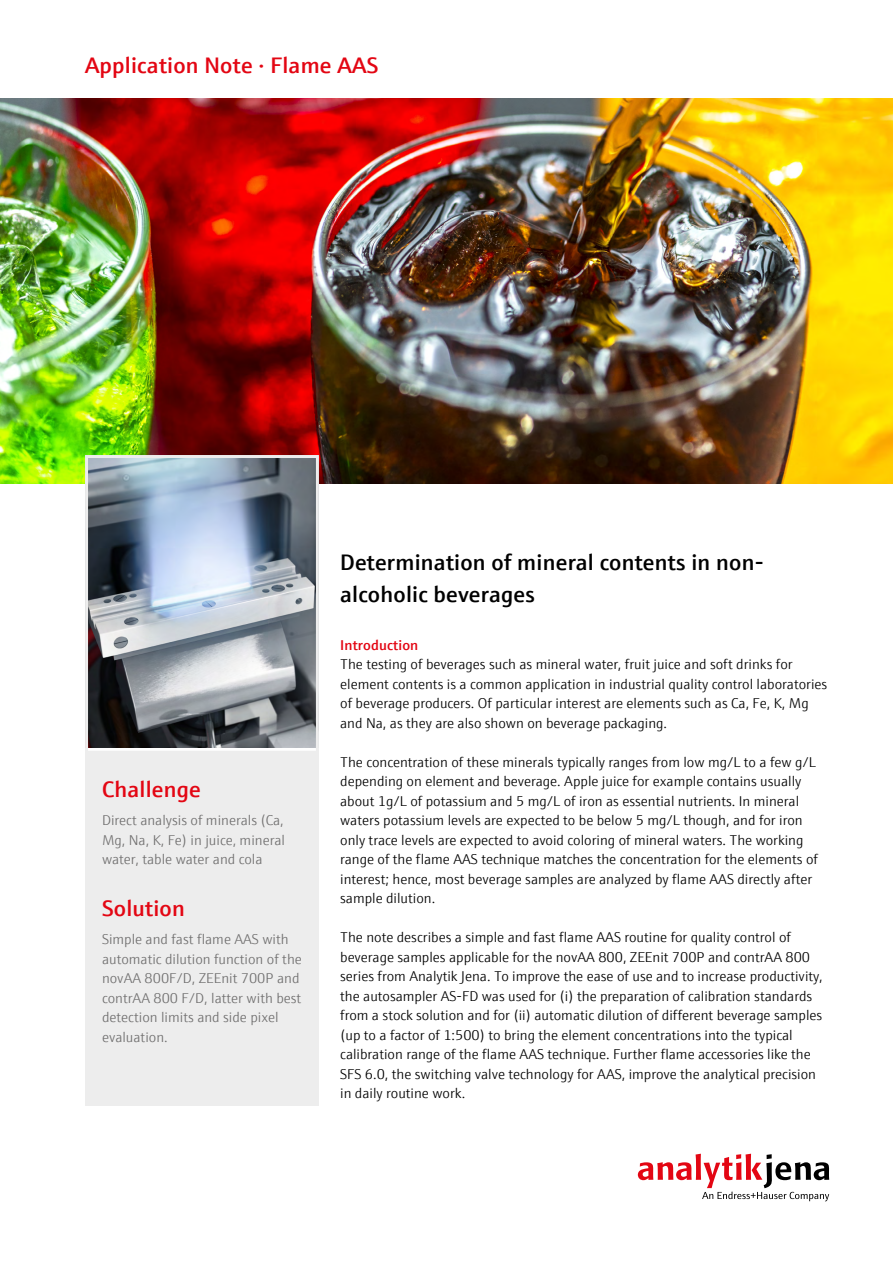
<style>
.page{position:relative;width:893px;height:1263px;background:#fff}
.page>*{position:absolute;margin:0;border:0;box-sizing:border-box;transform-origin:0 0}
.t1{font:600 22.5px/32.4px "E+H Sans";letter-spacing:.01em;color:#000}
.t2{font:600 22.5px "E+H Sans";letter-spacing:.01em;color:#e30613}
.t3{font:300 14.25px/19.5px "E+H Sans";color:#000}
.t4{font:300 14.25px/19.5px "E+H Sans";color:#706f6f;text-align:justify}
.t5{font:600 14.25px "E+H Sans";letter-spacing:.01em;color:#e30613}
</style>
<div class="page">
<div style="left:85px;top:746px;width:234px;height:360px;background:#ededed"></div>
<svg style="left:638px;top:1154px;width:191px;height:47px"></svg>
<img style="left:0;top:99px;width:893px;height:385px">
<img style="left:89px;top:459px;width:226px;height:289px">
<div style="left:85px;top:455px;width:234px;height:299px;border:3px solid #ededed"></div>
<h1 class="t2" style="left:85px;top:48px;width:295px">Application Note · Flame AAS</h1>
<h1 class="t2" style="left:102px;top:772px;width:100px">Challenge</h1>
<p class="t4" style="left:102px;top:810px;width:184px">Direct analysis of minerals (Ca, Mg, Na, K, Fe) in juice, mineral water, table water and cola</p>
<h1 class="t2" style="left:102px;top:891px;width:84px">Solution</h1>
<p class="t4" style="left:102px;top:928px;width:201px;text-align:left">Simple and fast flame AAS with automatic dilution function of the novAA 800F/D, ZEEnit 700P and contrAA 800 F/D, latter with best detection limits and side pixel evaluation.</p>
<h1 class="t1" style="left:340px;top:544px;width:425px">Determination of mineral contents in non&shy;alcoholic beverages</h1>
<p class="t5" style="left:340px;top:634px;width:80px">Introduction</p>
<p class="t3" style="left:340px;top:653px;width:489px">The testing of beverages such as mineral water, fruit juice and soft drinks for element contents is a common application in industrial quality control laboratories of beverage producers. Of particular interest are elements such as Ca, Fe, K, Mg and Na, as they are also shown on beverage packaging.</p>
<p class="t3" style="left:340px;top:751px;width:479px">The concentration of these minerals typically ranges from low mg/L to a few g/L depending on element and beverage. Apple juice for example contains usually about 1g/L of potassium and 5 mg/L of iron as essential nutrients. In mineral waters potassium levels are expected to be below 5 mg/L though, and for iron only trace levels are expected to avoid coloring of mineral waters. The working range of the flame AAS technique matches the concentration for the elements of interest; hence, most beverage samples are analyzed by flame AAS directly after sample dilution.</p>
<p class="t3" style="left:340px;top:926px;width:484px">The note describes a simple and fast flame AAS routine for quality control of beverage samples applicable for the novAA 800, ZEEnit 700P and contrAA 800 series from Analytik Jena. To improve the ease of use and to increase productivity, the autosampler AS-FD was used for (i) the preparation of calibration standards from a stock solution and for (ii) automatic dilution of different beverage samples (up to a factor of 1:500) to bring the element concentrations into the typical calibration range of the flame AAS technique. Further flame accessories like the SFS 6.0, the switching valve technology for AAS, improve the analytical precision in daily routine work.</p>
</div>
